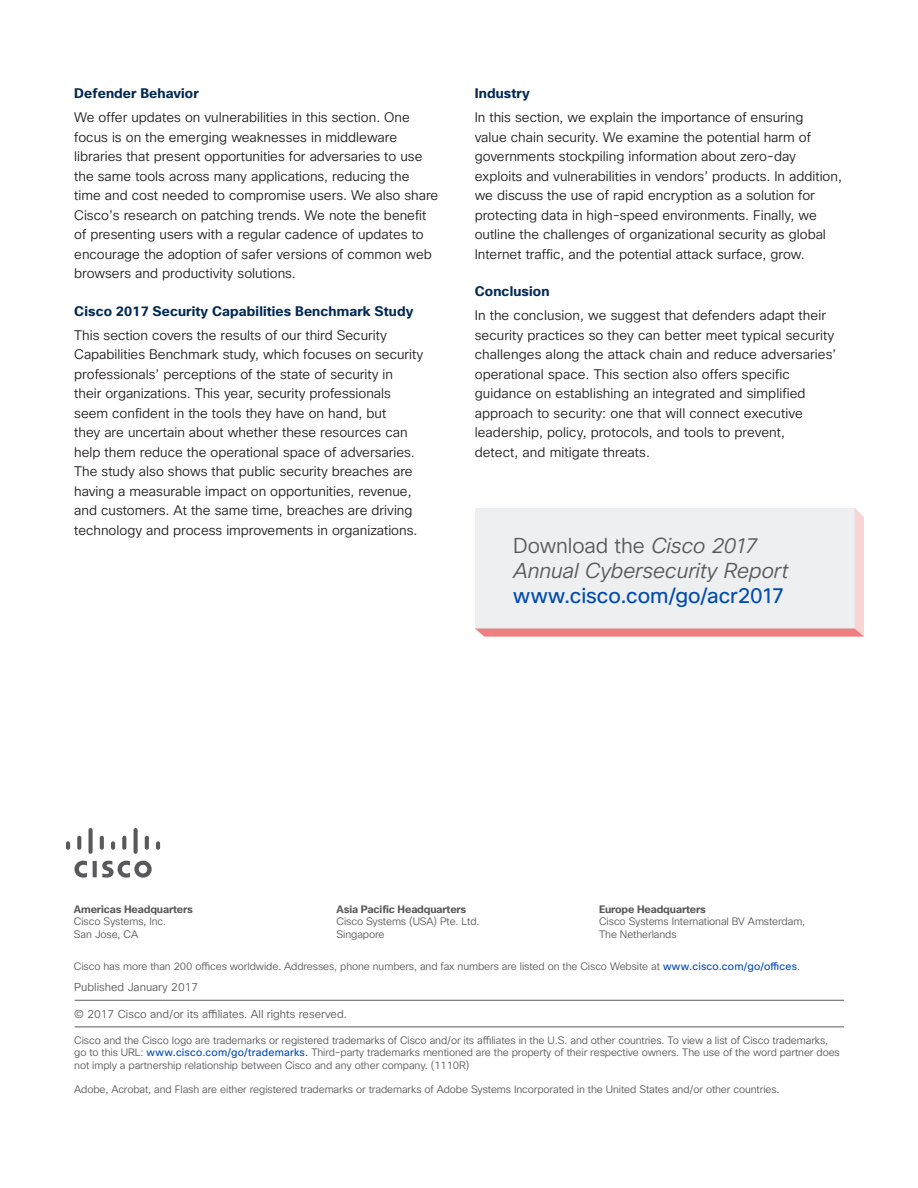
<style>
.page{position:relative;width:918px;height:1188px;background:#fff}
.page>*{position:absolute;margin:0;border:0;box-sizing:border-box;transform-origin:0 0}
.t1{font:italic 300 21px/25.2px "Cisco Sans";color:#59595c}
.t2{font:21px "Cisco Sans";letter-spacing:-.005em;color:#004ab0}
.t3{font:300 13.5px/19.5px "Cisco Sans";color:#231f20}
.t4{font:700 13.5px "Cisco Sans";letter-spacing:.01em;color:#002954}
.t5{font:300 11.25px "Cisco Sans";color:#59595c}
.t6{font:300 10.5px/12.6px "Cisco Sans";letter-spacing:-.01em;color:#59595c}
.t7{font:700 10.5px "Cisco Sans";letter-spacing:-.01em;color:#59595c}
.s1{font-style:normal}
.s2{font-weight:400;color:#004ab0}
</style>
<div class="page">
<svg style="left:66px;top:828px;width:94px;height:50px"></svg>
<hr style="left:75px;top:1000px;width:769px;height:1px;background:#59595c">
<hr style="left:75px;top:1027px;width:769px;height:1px;background:#59595c">
<svg style="left:475px;top:508px;width:389px;height:129px;background:#ede7e8"></svg>
<p class="t4" style="left:74px;top:85px;width:126px">Defender Behavior</p>
<p class="t3" style="left:74px;top:108px;width:366px">We offer updates on vulnerabilities in this section. One focus is on the emerging weaknesses in middleware libraries that present opportunities for adversaries to use the same tools across many applications, reducing the time and cost needed to compromise users. We also share Cisco’s research on patching trends. We note the benefit of presenting users with a regular cadence of updates to encourage the adoption of safer versions of common web browsers and productivity solutions.</p>
<p class="t4" style="left:74px;top:302px;width:341px">Cisco 2017 Security Capabilities Benchmark Study</p>
<p class="t3" style="left:74px;top:326px;width:350px">This section covers the results of our third Security Capabilities Benchmark study, which focuses on security professionals’ perceptions of the state of security in their organizations. This year, security professionals seem confident in the tools they have on hand, but<br>they are uncertain about whether these resources can help them reduce the operational space of adversaries.<br>The study also shows that public security breaches are having a measurable impact on opportunities, revenue, and customers. At the same time, breaches are driving technology and process improvements in organizations.</p>
<p class="t4" style="left:475px;top:85px;width:57px">Industry</p>
<p class="t3" style="left:475px;top:108px;width:369px">In this section, we explain the importance of ensuring<br>value chain security. We examine the potential harm of governments stockpiling information about zero-day exploits and vulnerabilities in vendors’ products. In addition, we discuss the use of rapid encryption as a solution for protecting data in high-speed environments. Finally, we outline the challenges of organizational security as global Internet traffic, and the potential attack surface, grow.</p>
<p class="t4" style="left:475px;top:283px;width:76px">Conclusion</p>
<p class="t3" style="left:475px;top:306px;width:363px">In the conclusion, we suggest that defenders adapt their security practices so they can better meet typical security challenges along the attack chain and reduce adversaries’ operational space. This section also offers specific guidance on establishing an integrated and simplified approach to security: one that will connect executive leadership, policy, protocols, and tools to prevent,<br>detect, and mitigate threats.</p>
<h1 class="t1" style="left:513px;top:534px;width:276px"><span class="s1">Download the</span> Cisco 2017<br>Annual Cybersecurity Report</h1>
<h1 class="t2" style="left:513px;top:582px;width:273px">www.cisco.com/go/acr2017</h1>
<p class="t7" style="left:337px;top:902px;width:131px">Asia Pacific Headquarters</p>
<p class="t6" style="left:337px;top:916px;width:145px">Cisco Systems (USA) Pte. Ltd.<br>Singapore</p>
<p class="t7" style="left:74px;top:902px;width:120px">Americas Headquarters</p>
<p class="t6" style="left:74px;top:916px;width:94px">Cisco Systems, Inc.<br>San Jose, CA</p>
<p class="t7" style="left:599px;top:902px;width:108px">Europe Headquarters</p>
<p class="t6" style="left:599px;top:916px;width:208px">Cisco Systems International BV Amsterdam,<br>The Netherlands</p>
<p class="t6" style="left:74px;top:960px;width:728px">Cisco has more than 200 offices worldwide. Addresses, phone numbers, and fax numbers are listed on the Cisco Website at <span class="s2">www.cisco.com/go/offices</span>.</p>
<p class="t5" style="left:74px;top:980px;width:126px">Published January 2017</p>
<p class="t5" style="left:74px;top:1007px;width:274px">© 2017 Cisco and/or its affiliates. All rights reserved.</p>
<p class="t6" style="left:74px;top:1034px;width:767px">Cisco and the Cisco logo are trademarks or registered trademarks of Cisco and/or its affiliates in the U.S. and other countries. To view a list of Cisco trademarks, go to this URL: <span class="s2">www.cisco.com/go/trademarks.</span> Third-party trademarks mentioned are the property of their respective owners. The use of the word partner does not imply a partnership relationship between Cisco and any other company. (1110R)</p>
<p class="t6" style="left:74px;top:1084px;width:707px">Adobe, Acrobat, and Flash are either registered trademarks or trademarks of Adobe Systems Incorporated in the United States and/or other countries.</p>
</div>
